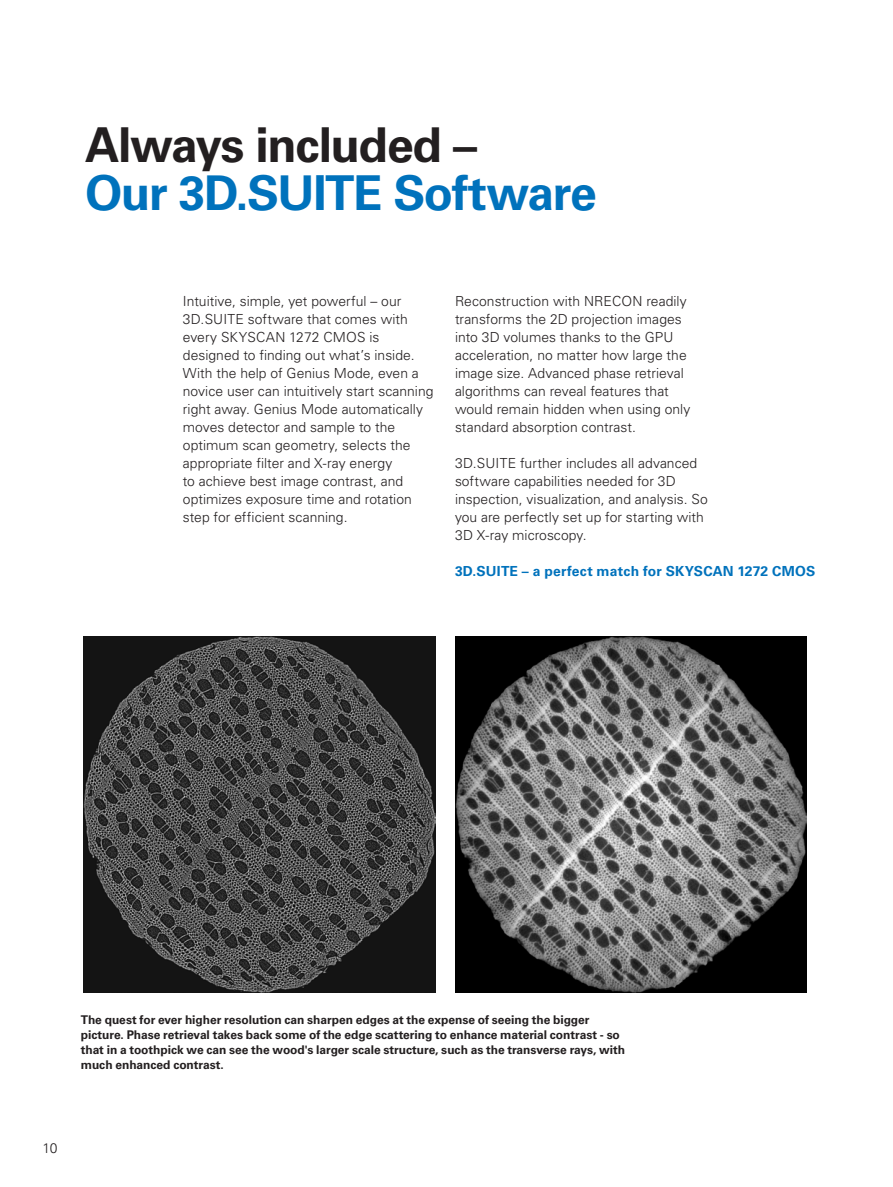
<style>
.page{position:relative;width:893px;height:1187px;background:#fff}
.page>*{position:absolute;margin:0;border:0;box-sizing:border-box;transform-origin:0 0}
.Headline_linksbündig{font:700 48px/48px "Univers LT Std";letter-spacing:-.03em;color:#0072bc}
.Body{font:300 13.8px/18px "Univers LT Std";color:#231f20}
.Body-2{font:700 13.8px "Univers LT Std";letter-spacing:.01em;color:#0072bc}
.Caption_fett_schwarz{font:700 12px/15px "Univers LT Std";letter-spacing:-.005em;color:#231f20}
.s1{color:#231f20}
</style>
<div class="page">
<img style="left:84px;top:636px;width:351px;height:356px">
<img style="left:455px;top:636px;width:352px;height:356px">
<p class="Headline_linksbündig" style="left:85px;top:121px;width:513px"><span class="s1">Always included –<br></span>Our 3D.SUITE Software</p>
<p class="Body" style="left:183px;top:292px;width:252px">Intuitive, simple, yet powerful – our 3D.SUITE software that comes with every SKYSCAN 1272 CMOS is designed to finding out what’s inside.<br>With the help of Genius Mode, even a novice user can intuitively start scanning right away. Genius Mode automatically moves detector and sample to the optimum scan geometry, selects the appropriate filter and X-ray energy<br>to achieve best image contrast, and optimizes exposure time and rotation step for efficient scanning.</p>
<p class="Body" style="left:455px;top:292px;width:237px">Reconstruction with NRECON readily transforms the 2D projection images into 3D volumes thanks to the GPU acceleration, no matter how large the image size. Advanced phase retrieval algorithms can reveal features that would remain hidden when using only standard absorption contrast.</p>
<p class="Body" style="left:455px;top:454px;width:254px">3D.SUITE further includes all advanced software capabilities needed for 3D inspection, visualization, and analysis. So you are perfectly set up for starting with 3D X-ray microscopy.</p>
<p class="Body-2" style="left:455px;top:563px;width:362px">3D.SUITE – a perfect match for SKYSCAN 1272 CMOS</p>
<p class="Caption_fett_schwarz" style="left:81px;top:1012px;width:546px">The quest for ever higher resolution can sharpen edges at the expense of seeing the bigger picture. Phase retrieval takes back some of the edge scattering to enhance material contrast - so that in a toothpick we can see the wood's larger scale structure, such as the transverse rays, with much enhanced contrast.</p>
<p class="Body" style="left:43px;top:1138px;width:17px">10</p>
</div>
